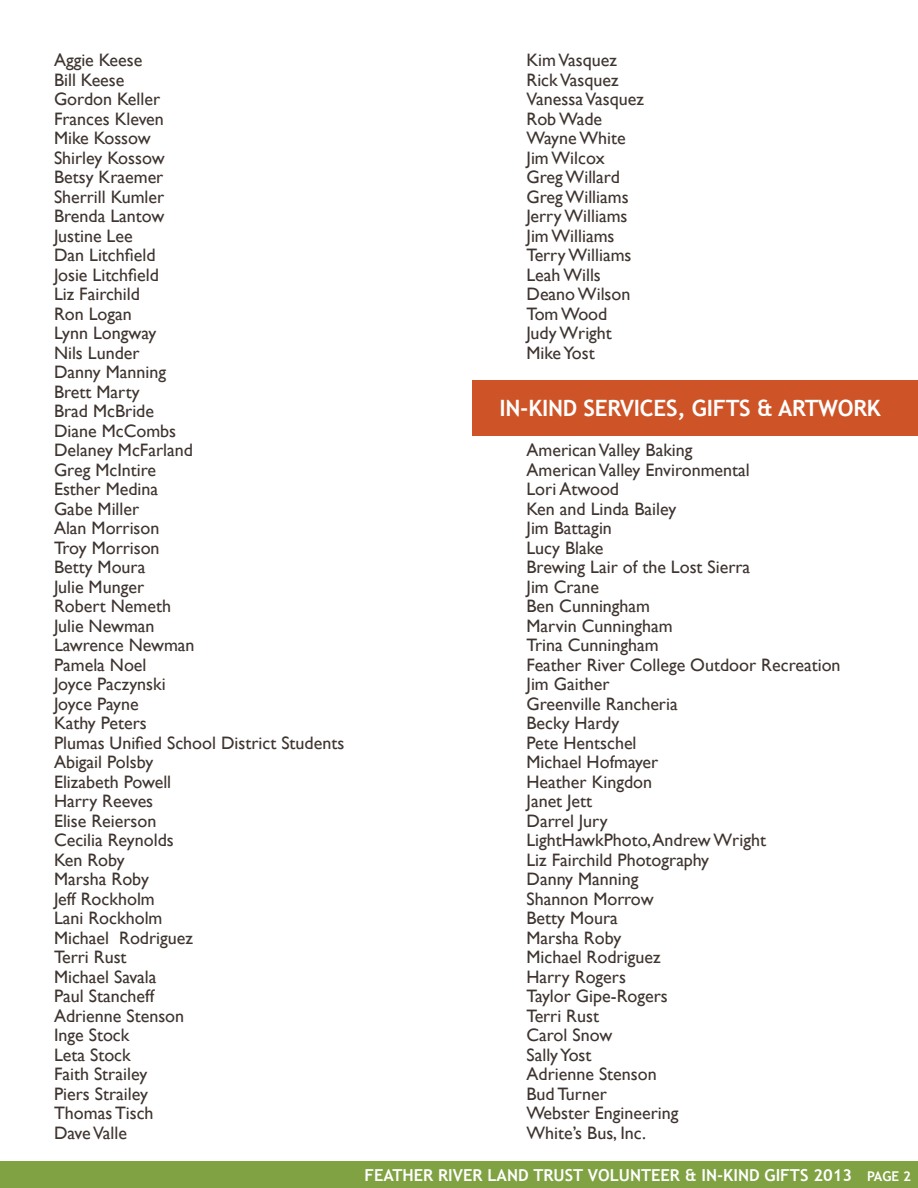
<style>
.page{position:relative;width:918px;height:1188px;background:#fff}
.page>*{position:absolute;margin:0;border:0;box-sizing:border-box;transform-origin:0 0}
.t1{font:700 22.5px "Trebuchet MS";letter-spacing:-.01em;color:#fff}
.Paragraph_Style_4{font:18px "Gill Sans";color:#3e3430}
.t2{font:700 16.5px "Trebuchet MS";color:#fff}
.s1{font-size:13.5px}
</style>
<div class="page">
<div style="left:472px;top:381px;width:446px;height:55px;background:#ce5427"></div>
<div style="left:0;top:1161px;width:918px;height:27px;background:#80a243"></div>
<p class="Paragraph_Style_4" style="left:54px;top:50px;width:90px">Aggie Keese</p>
<p class="Paragraph_Style_4" style="left:54px;top:69px;width:72px">Bill Keese</p>
<p class="Paragraph_Style_4" style="left:54px;top:89px;width:108px">Gordon Keller</p>
<p class="Paragraph_Style_4" style="left:54px;top:108px;width:111px">Frances Kleven</p>
<p class="Paragraph_Style_4" style="left:54px;top:128px;width:98px">Mike Kossow</p>
<p class="Paragraph_Style_4" style="left:54px;top:147px;width:112px">Shirley Kossow</p>
<p class="Paragraph_Style_4" style="left:54px;top:167px;width:111px">Betsy Kraemer</p>
<p class="Paragraph_Style_4" style="left:54px;top:186px;width:112px">Sherrill Kumler</p>
<p class="Paragraph_Style_4" style="left:54px;top:206px;width:112px">Brenda Lantow</p>
<p class="Paragraph_Style_4" style="left:54px;top:225px;width:80px">Justine Lee</p>
<p class="Paragraph_Style_4" style="left:54px;top:245px;width:103px">Dan Litchfield</p>
<p class="Paragraph_Style_4" style="left:54px;top:264px;width:106px">Josie Litchfield</p>
<p class="Paragraph_Style_4" style="left:54px;top:284px;width:87px">Liz Fairchild</p>
<p class="Paragraph_Style_4" style="left:54px;top:303px;width:79px">Ron Logan</p>
<p class="Paragraph_Style_4" style="left:54px;top:323px;width:104px">Lynn Longway</p>
<p class="Paragraph_Style_4" style="left:54px;top:342px;width:87px">Nils Lunder</p>
<p class="Paragraph_Style_4" style="left:54px;top:362px;width:114px">Danny Manning</p>
<p class="Paragraph_Style_4" style="left:54px;top:381px;width:87px">Brett Marty</p>
<p class="Paragraph_Style_4" style="left:54px;top:401px;width:102px">Brad McBride</p>
<p class="Paragraph_Style_4" style="left:54px;top:420px;width:124px">Diane McCombs</p>
<p class="Paragraph_Style_4" style="left:54px;top:440px;width:140px">Delaney McFarland</p>
<p class="Paragraph_Style_4" style="left:54px;top:459px;width:104px">Greg McIntire</p>
<p class="Paragraph_Style_4" style="left:54px;top:479px;width:106px">Esther Medina</p>
<p class="Paragraph_Style_4" style="left:54px;top:498px;width:87px">Gabe Miller</p>
<p class="Paragraph_Style_4" style="left:54px;top:518px;width:107px">Alan Morrison</p>
<p class="Paragraph_Style_4" style="left:54px;top:537px;width:107px">Troy Morrison</p>
<p class="Paragraph_Style_4" style="left:54px;top:557px;width:93px">Betty Moura</p>
<p class="Paragraph_Style_4" style="left:54px;top:576px;width:92px">Julie Munger</p>
<p class="Paragraph_Style_4" style="left:54px;top:596px;width:119px">Robert Nemeth</p>
<p class="Paragraph_Style_4" style="left:54px;top:615px;width:102px">Julie Newman</p>
<p class="Paragraph_Style_4" style="left:54px;top:635px;width:142px">Lawrence Newman</p>
<p class="Paragraph_Style_4" style="left:54px;top:654px;width:94px">Pamela Noel</p>
<p class="Paragraph_Style_4" style="left:54px;top:674px;width:113px">Joyce Paczynski</p>
<p class="Paragraph_Style_4" style="left:54px;top:693px;width:86px">Joyce Payne</p>
<p class="Paragraph_Style_4" style="left:54px;top:713px;width:94px">Kathy Peters</p>
<p class="Paragraph_Style_4" style="left:54px;top:732px;width:292px">Plumas Unified School District Students</p>
<p class="Paragraph_Style_4" style="left:54px;top:752px;width:101px">Abigail Polsby</p>
<p class="Paragraph_Style_4" style="left:54px;top:771px;width:119px">Elizabeth Powell</p>
<p class="Paragraph_Style_4" style="left:54px;top:791px;width:101px">Harry Reeves</p>
<p class="Paragraph_Style_4" style="left:54px;top:810px;width:104px">Elise Reierson</p>
<p class="Paragraph_Style_4" style="left:54px;top:830px;width:121px">Cecilia Reynolds</p>
<p class="Paragraph_Style_4" style="left:54px;top:849px;width:72px">Ken Roby</p>
<p class="Paragraph_Style_4" style="left:54px;top:869px;width:96px">Marsha Roby</p>
<p class="Paragraph_Style_4" style="left:54px;top:888px;width:102px">Jeff Rockholm</p>
<p class="Paragraph_Style_4" style="left:54px;top:908px;width:110px">Lani Rockholm</p>
<p class="Paragraph_Style_4" style="left:54px;top:927px;width:141px">Michael Rodriguez</p>
<p class="Paragraph_Style_4" style="left:54px;top:947px;width:74px">Terri Rust</p>
<p class="Paragraph_Style_4" style="left:54px;top:966px;width:104px">Michael Savala</p>
<p class="Paragraph_Style_4" style="left:54px;top:986px;width:102px">Paul Stancheff</p>
<p class="Paragraph_Style_4" style="left:54px;top:1005px;width:132px">Adrienne Stenson</p>
<p class="Paragraph_Style_4" style="left:54px;top:1025px;width:77px">Inge Stock</p>
<p class="Paragraph_Style_4" style="left:54px;top:1044px;width:78px">Leta Stock</p>
<p class="Paragraph_Style_4" style="left:54px;top:1064px;width:95px">Faith Strailey</p>
<p class="Paragraph_Style_4" style="left:54px;top:1083px;width:95px">Piers Strailey</p>
<p class="Paragraph_Style_4" style="left:54px;top:1103px;width:101px">Thomas Tisch</p>
<p class="Paragraph_Style_4" style="left:54px;top:1122px;width:74px">Dave Valle</p>
<p class="Paragraph_Style_4" style="left:526px;top:50px;width:92px">Kim Vasquez</p>
<p class="Paragraph_Style_4" style="left:526px;top:69px;width:94px">Rick Vasquez</p>
<p class="Paragraph_Style_4" style="left:526px;top:89px;width:119px">Vanessa Vasquez</p>
<p class="Paragraph_Style_4" style="left:526px;top:108px;width:77px">Rob Wade</p>
<p class="Paragraph_Style_4" style="left:526px;top:128px;width:101px">Wayne White</p>
<p class="Paragraph_Style_4" style="left:526px;top:147px;width:80px">Jim Wilcox</p>
<p class="Paragraph_Style_4" style="left:526px;top:167px;width:95px">Greg Willard</p>
<p class="Paragraph_Style_4" style="left:526px;top:186px;width:104px">Greg Williams</p>
<p class="Paragraph_Style_4" style="left:526px;top:206px;width:103px">Jerry Williams</p>
<p class="Paragraph_Style_4" style="left:526px;top:225px;width:90px">Jim Williams</p>
<p class="Paragraph_Style_4" style="left:526px;top:245px;width:107px">Terry Williams</p>
<p class="Paragraph_Style_4" style="left:526px;top:264px;width:76px">Leah Wills</p>
<p class="Paragraph_Style_4" style="left:526px;top:284px;width:105px">Deano Wilson</p>
<p class="Paragraph_Style_4" style="left:526px;top:303px;width:82px">Tom Wood</p>
<p class="Paragraph_Style_4" style="left:526px;top:323px;width:87px">Judy Wright</p>
<p class="Paragraph_Style_4" style="left:526px;top:342px;width:70px">Mike Yost</p>
<p class="t1" style="left:500px;top:394px;width:383px">IN-KIND SERVICES, GIFTS &amp; ARTWORK</p>
<p class="Paragraph_Style_4" style="left:526px;top:440px;width:168px">American Valley Baking</p>
<p class="Paragraph_Style_4" style="left:526px;top:459px;width:225px">American Valley Environmental</p>
<p class="Paragraph_Style_4" style="left:526px;top:479px;width:94px">Lori Atwood</p>
<p class="Paragraph_Style_4" style="left:526px;top:498px;width:151px">Ken and Linda Bailey</p>
<p class="Paragraph_Style_4" style="left:526px;top:518px;width:87px">Jim Battagin</p>
<p class="Paragraph_Style_4" style="left:526px;top:537px;width:79px">Lucy Blake</p>
<p class="Paragraph_Style_4" style="left:526px;top:557px;width:225px">Brewing Lair of the Lost Sierra</p>
<p class="Paragraph_Style_4" style="left:526px;top:576px;width:74px">Jim Crane</p>
<p class="Paragraph_Style_4" style="left:526px;top:596px;width:125px">Ben Cunningham</p>
<p class="Paragraph_Style_4" style="left:526px;top:615px;width:148px">Marvin Cunningham</p>
<p class="Paragraph_Style_4" style="left:526px;top:635px;width:134px">Trina Cunningham</p>
<p class="Paragraph_Style_4" style="left:526px;top:654px;width:316px">Feather River College Outdoor Recreation</p>
<p class="Paragraph_Style_4" style="left:526px;top:674px;width:85px">Jim Gaither</p>
<p class="Paragraph_Style_4" style="left:526px;top:693px;width:153px">Greenville Rancheria</p>
<p class="Paragraph_Style_4" style="left:526px;top:713px;width:94px">Becky Hardy</p>
<p class="Paragraph_Style_4" style="left:526px;top:732px;width:112px">Pete Hentschel</p>
<p class="Paragraph_Style_4" style="left:526px;top:752px;width:133px">Michael Hofmayer</p>
<p class="Paragraph_Style_4" style="left:526px;top:771px;width:127px">Heather Kingdon</p>
<p class="Paragraph_Style_4" style="left:526px;top:791px;width:67px">Janet Jett</p>
<p class="Paragraph_Style_4" style="left:526px;top:810px;width:83px">Darrel Jury</p>
<p class="Paragraph_Style_4" style="left:526px;top:830px;width:241px">LightHawkPhoto, Andrew Wright</p>
<p class="Paragraph_Style_4" style="left:526px;top:849px;width:184px">Liz Fairchild Photography</p>
<p class="Paragraph_Style_4" style="left:526px;top:869px;width:114px">Danny Manning</p>
<p class="Paragraph_Style_4" style="left:526px;top:888px;width:129px">Shannon Morrow</p>
<p class="Paragraph_Style_4" style="left:526px;top:908px;width:93px">Betty Moura</p>
<p class="Paragraph_Style_4" style="left:526px;top:927px;width:96px">Marsha Roby</p>
<p class="Paragraph_Style_4" style="left:526px;top:947px;width:136px">Michael Rodriguez</p>
<p class="Paragraph_Style_4" style="left:526px;top:966px;width:101px">Harry Rogers</p>
<p class="Paragraph_Style_4" style="left:526px;top:986px;width:143px">Taylor Gipe-Rogers</p>
<p class="Paragraph_Style_4" style="left:526px;top:1005px;width:74px">Terri Rust</p>
<p class="Paragraph_Style_4" style="left:526px;top:1025px;width:87px">Carol Snow</p>
<p class="Paragraph_Style_4" style="left:526px;top:1044px;width:67px">Sally Yost</p>
<p class="Paragraph_Style_4" style="left:526px;top:1064px;width:132px">Adrienne Stenson</p>
<p class="Paragraph_Style_4" style="left:526px;top:1083px;width:82px">Bud Turner</p>
<p class="Paragraph_Style_4" style="left:526px;top:1103px;width:154px">Webster Engineering</p>
<p class="Paragraph_Style_4" style="left:526px;top:1122px;width:121px">White’s Bus, Inc.</p>
<p class="t2" style="left:364px;top:1165px;width:548px">FEATHER RIVER LAND TRUST VOLUNTEER &amp; IN-KIND GIFTS 2013 <span class="s1">PAGE 2</span></p>
</div>
